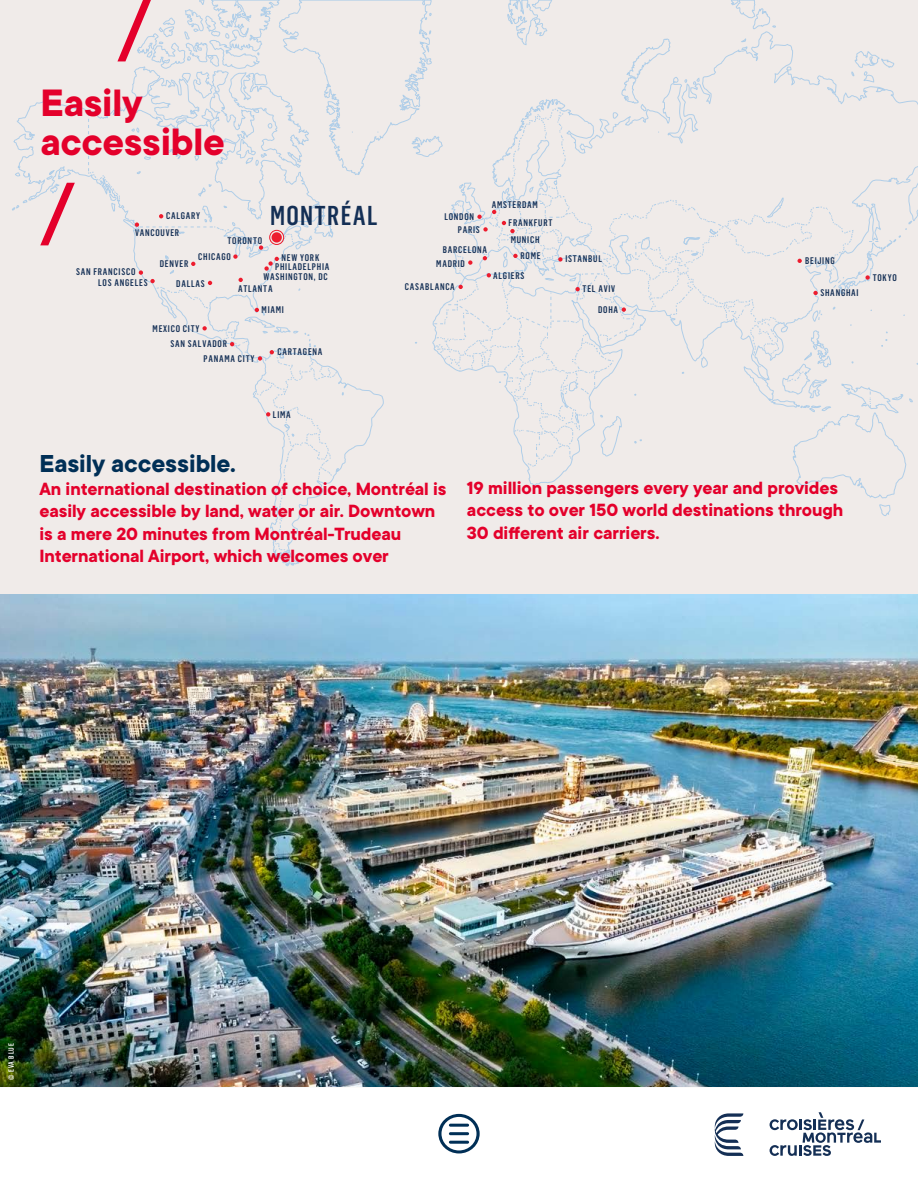
<style>
.page{position:relative;width:918px;height:1188px;background:#fff}
.page>*{position:absolute;margin:0;border:0;box-sizing:border-box;transform-origin:0 0}
.t1{font:700 42px/39px "TT Commons";letter-spacing:-.005em;color:#e4002b}
.t2{font:700 27px "TT Commons";letter-spacing:-.005em;color:#002f56}
.t3{font:500 26.85px "Flama Condensed";letter-spacing:.05em;color:#142f55}
.t4{font:700 19.5px/22.5px "TT Commons";letter-spacing:-.005em;color:#e4002b}
.t5{font:500 9.45px/11.1px "Flama Condensed";letter-spacing:.08em;color:#142f55}
.t6{font:500 7.5px "Flama Condensed";letter-spacing:.105em;color:#fff}
</style>
<div class="page">
<div style="left:0;top:0;width:918px;height:1087px;background:#f0ebe9"></div>
<svg style="left:770px;top:1112px;width:111px;height:44px"></svg>
<svg style="left:715px;top:1113px;width:28px;height:43px"></svg>
<svg style="left:438px;top:1114px;width:42px;height:39px"></svg>
<div style="left:13px;top:0;width:905px;height:566px;background:#f0ebe9"></div>
<div style="left:12px;top:152px;width:906px;height:292px;background:#f0ebe9"></div>
<svg style="left:248px;top:250px;width:4px;height:5px"></svg>
<svg style="left:88px;top:110px;width:32px;height:91px;background:#eae8e8"></svg>
<svg style="left:869px;top:389px;width:2px;height:20px"></svg>
<svg style="left:888px;top:239px;width:9px;height:7px"></svg>
<div style="left:269px;top:230px;width:15px;height:15px;border:1px solid #ed1c2e;border-radius:50%"></div>
<svg style="left:191px;top:262px;width:4px;height:4px"></svg>
<svg style="left:139px;top:270px;width:4px;height:5px"></svg>
<svg style="left:135px;top:214px;width:99px;height:18px;background:#ece5e5"></svg>
<svg style="left:865px;top:275px;width:5px;height:5px"></svg>
<svg style="left:202px;top:326px;width:5px;height:5px"></svg>
<svg style="left:150px;top:279px;width:62px;height:31px;background:#ebe5e6"></svg>
<svg style="left:255px;top:308px;width:4px;height:4px"></svg>
<svg style="left:239px;top:278px;width:4px;height:4px"></svg>
<svg style="left:258px;top:233px;width:37px;height:38px"></svg>
<svg style="left:233px;top:254px;width:5px;height:5px"></svg>
<svg style="left:222px;top:328px;width:116px;height:235px;background:#ede9e8"></svg>
<svg style="left:432px;top:108px;width:422px;height:359px;background:#ece9e8"></svg>
<div style="left:272px;top:232px;width:10px;height:11px;background:#ed1c2e;border-radius:50%"></div>
<img style="left:0;top:594px;width:918px;height:492px">
<svg style="left:117px;top:0;width:34px;height:61px;background:#eab2bc"></svg>
<svg style="left:40px;top:183px;width:35px;height:62px;background:#ebb4bd"></svg>
<h1 class="t1" style="left:40px;top:84px;width:186px">Easily accessible</h1>
<p class="t5" style="left:166px;top:210px;width:36px">CALGARY</p>
<p class="t5" style="left:135px;top:226px;width:46px">VANCOUVER</p>
<p class="t5" style="left:228px;top:235px;width:36px">TORONTO</p>
<h3 class="t3" style="left:270px;top:199px;width:109px">MONTRÉAL</h3>
<p class="t5" style="left:198px;top:251px;width:34px">CHICAGO</p>
<p class="t5" style="left:275px;top:253px;width:56px;line-height:9.1px;text-align:center">NEW YORK<br>PHILADELPHIA</p>
<p class="t5" style="left:160px;top:258px;width:30px">DENVER</p>
<p class="t5" style="left:98px;top:266px;width:51px;text-indent:-22px">SAN FRANCISCO<br>LOS ANGELES</p>
<p class="t5" style="left:176px;top:277px;width:30px">DALLAS</p>
<p class="t5" style="left:264px;top:271px;width:66px">WASHINGTON, DC</p>
<p class="t5" style="left:238px;top:283px;width:36px">ATLANTA</p>
<p class="t5" style="left:262px;top:304px;width:24px">MIAMI</p>
<p class="t5" style="left:278px;top:346px;width:46px">CARTAGENA</p>
<p class="t5" style="left:153px;top:323px;width:48px">MEXICO CITY</p>
<p class="t5" style="left:203px;top:336px;width:52px;line-height:14.4px;text-indent:-33px">SAN SALVADOR<br>PANAMA CITY</p>
<p class="t5" style="left:492px;top:198px;width:48px">AMSTERDAM</p>
<p class="t5" style="left:444px;top:211px;width:31px">LONDON</p>
<p class="t5" style="left:443px;top:244px;width:46px">BARCELONA</p>
<p class="t5" style="left:509px;top:214px;width:45px;line-height:16.6px">FRANKFURT<br>MUNICH</p>
<p class="t5" style="left:521px;top:250px;width:22px">ROME</p>
<p class="t5" style="left:565px;top:253px;width:38px">ISTANBUL</p>
<p class="t5" style="left:805px;top:255px;width:31px">BEIJING</p>
<p class="t5" style="left:820px;top:287px;width:40px">SHANGHAI</p>
<p class="t5" style="left:458px;top:223px;width:24px">PARIS</p>
<p class="t5" style="left:436px;top:257px;width:30px">MADRID</p>
<p class="t5" style="left:405px;top:281px;width:51px">CASABLANCA</p>
<p class="t5" style="left:493px;top:270px;width:33px">ALGIERS</p>
<p class="t5" style="left:583px;top:283px;width:34px">TEL AVIV</p>
<p class="t5" style="left:598px;top:304px;width:22px">DOHA</p>
<p class="t5" style="left:873px;top:272px;width:26px">TOKYO</p>
<p class="t5" style="left:273px;top:408px;width:19px">LIMA</p>
<h2 class="t2" style="left:39px;top:449px;width:198px">Easily accessible.</h2>
<h3 class="t4" style="left:39px;top:478px;width:409px">An international destination of choice, Montréal is easily accessible by land, water or air. Downtown is a mere 20 minutes from Montréal-Trudeau International Airport, which welcomes over</h3>
<h3 class="t4" style="left:467px;top:477px;width:378px">19 million passengers every year and provides access to over 150 world destinations through<br>30 different air carriers.</h3>
<p class="t6" style="left:6px;top:1080px;width:38px;rotate:-90deg">© EVA BLUE</p>
</div>
